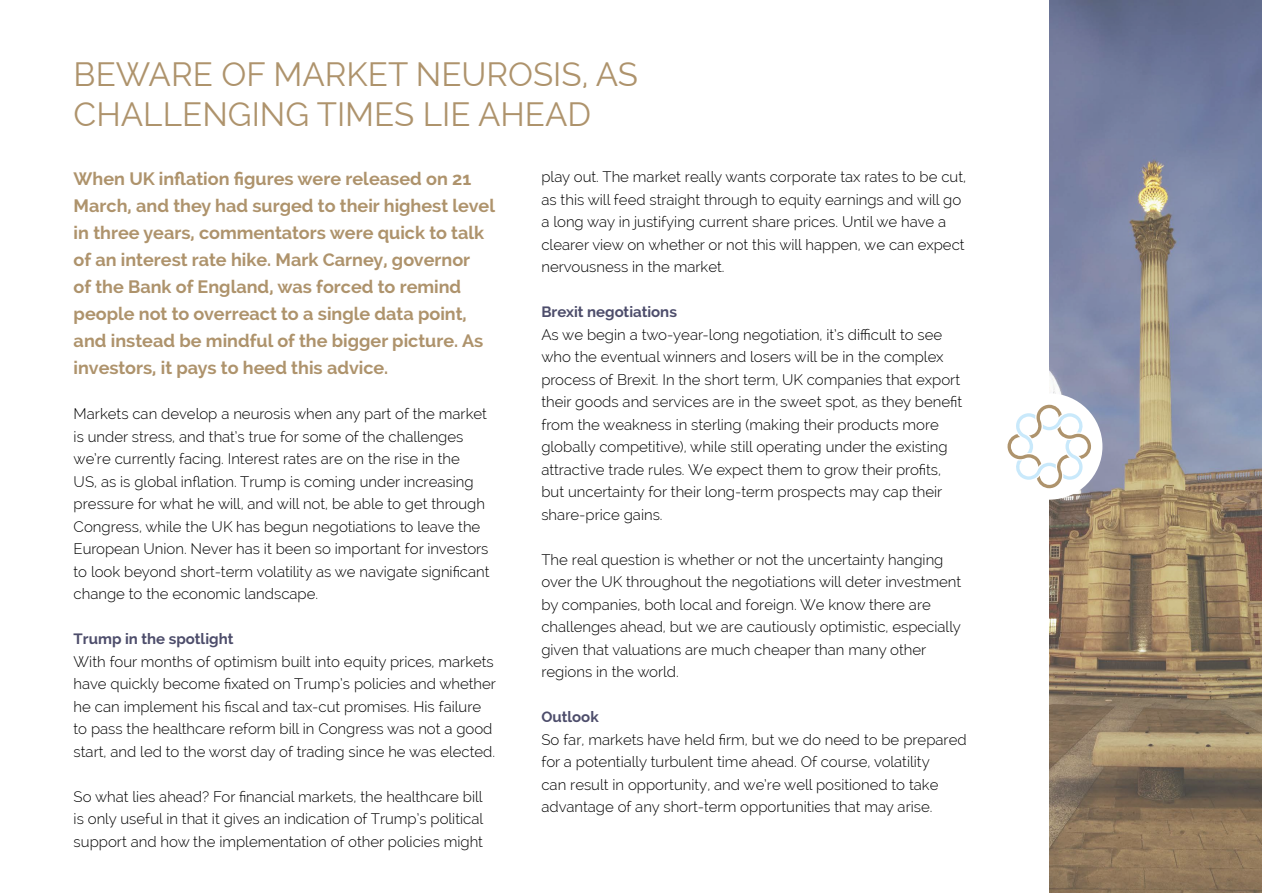
<style>
.page{position:relative;width:1263px;height:893px;background:#fff}
.page>*{position:absolute;margin:0;border:0;box-sizing:border-box;transform-origin:0 0}
.t1{font:33px/39.6px "Raleway";color:#ae936c}
.t2{font:700 18px/27px "Raleway";color:#ae936c}
.t3{font:300 15px/22.5px "Raleway";color:#000}
.t4{font:700 15px "Raleway";color:#4d4d6b}
</style>
<div class="page">
<img style="left:1049px;top:0;width:213px;height:893px">
<div style="left:996px;top:393px;width:106px;height:107px;background:#fff;border-radius:50%"></div>
<svg style="left:1007px;top:405px;width:84px;height:83px"></svg>
<h1 class="t1" style="left:74px;top:55px;width:566px">BEWARE OF MARKET NEUROSIS, AS<br>CHALLENGING TIMES LIE AHEAD</h1>
<p class="t2" style="left:74px;top:165px;width:423px">When UK inflation figures were released on 21<br>March, and they had surged to their highest level in three years, commentators were quick to talk of an interest rate hike. Mark Carney, governor<br>of the Bank of England, was forced to remind people not to overreact to a single data point, and instead be mindful of the bigger picture. As investors, it pays to heed this advice.</p>
<p class="t3" style="left:74px;top:403px;width:417px">Markets can develop a neurosis when any part of the market is under stress, and that’s true for some of the challenges we’re currently facing. Interest rates are on the rise in the<br>US, as is global inflation. Trump is coming under increasing pressure for what he will, and will not, be able to get through Congress, while the UK has begun negotiations to leave the European Union. Never has it been so important for investors to look beyond short-term volatility as we navigate significant change to the economic landscape.</p>
<p class="t4" style="left:74px;top:630px;width:161px">Trump in the spotlight</p>
<p class="t3" style="left:74px;top:650px;width:424px">With four months of optimism built into equity prices, markets have quickly become fixated on Trump’s policies and whether he can implement his fiscal and tax-cut promises. His failure to pass the healthcare reform bill in Congress was not a good start, and led to the worst day of trading since he was elected.</p>
<p class="t3" style="left:74px;top:785px;width:411px;text-align:justify">So what lies ahead? For financial markets, the healthcare bill is only useful in that it gives an indication of Trump’s political support and how the implementation of other policies might</p>
<p class="t3" style="left:541px;top:166px;width:426px">play out. The market really wants corporate tax rates to be cut, as this will feed straight through to equity earnings and will go a long way in justifying current share prices. Until we have a clearer view on whether or not this will happen, we can expect nervousness in the market.</p>
<p class="t4" style="left:541px;top:304px;width:137px">Brexit negotiations</p>
<p class="t3" style="left:541px;top:323px;width:422px">As we begin a two-year-long negotiation, it’s difficult to see who the eventual winners and losers will be in the complex process of Brexit. In the short term, UK companies that export their goods and services are in the sweet spot, as they benefit from the weakness in sterling (making their products more globally competitive), while still operating under the existing attractive trade rules. We expect them to grow their profits, but uncertainty for their long-term prospects may cap their share-price gains.</p>
<p class="t3" style="left:541px;top:548px;width:421px">The real question is whether or not the uncertainty hanging over the UK throughout the negotiations will deter investment by companies, both local and foreign. We know there are challenges ahead, but we are cautiously optimistic, especially given that valuations are much cheaper than many other regions in the world.</p>
<p class="t4" style="left:541px;top:709px;width:59px">Outlook</p>
<p class="t3" style="left:541px;top:728px;width:427px">So far, markets have held firm, but we do need to be prepared for a potentially turbulent time ahead. Of course, volatility<br>can result in opportunity, and we’re well positioned to take advantage of any short-term opportunities that may arise.</p>
</div>
